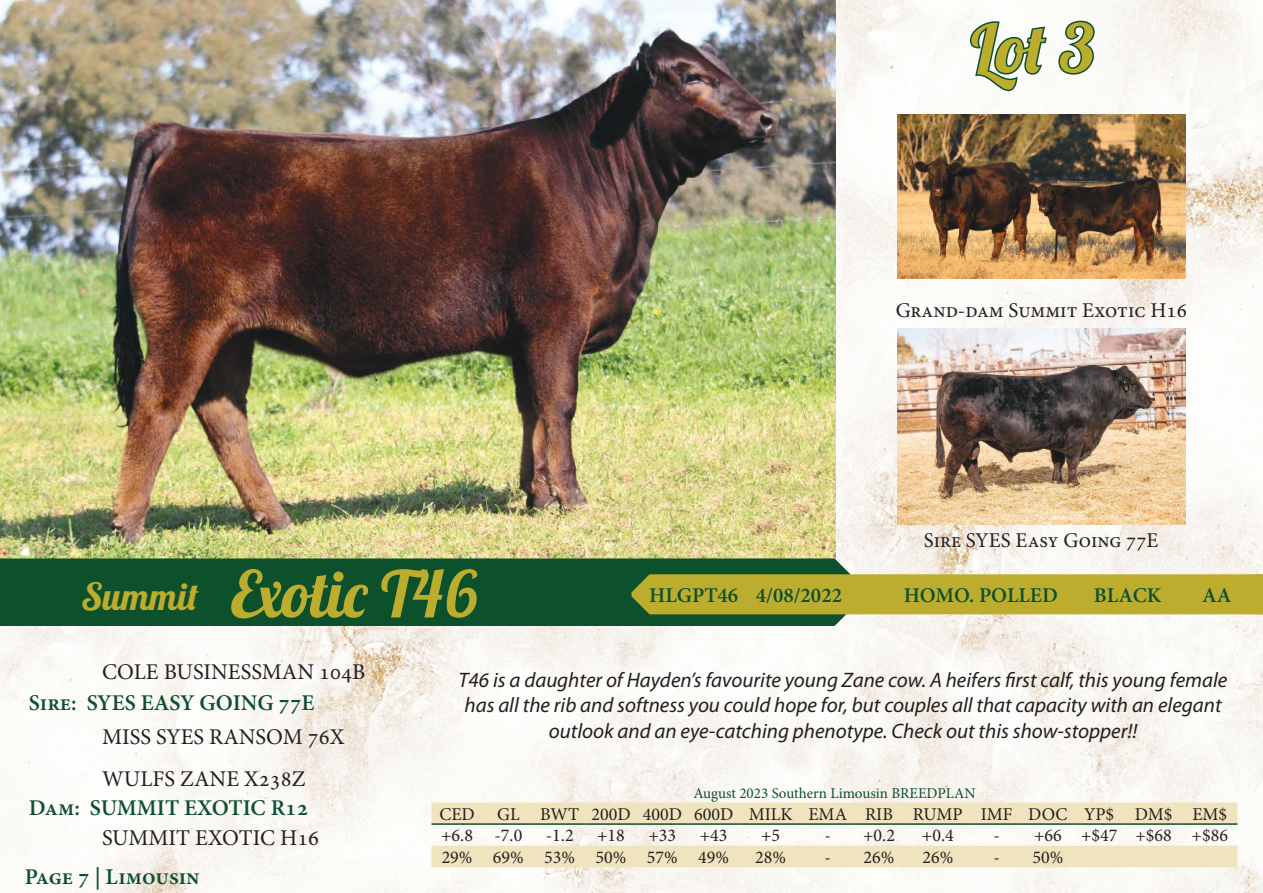
<style>
.page{position:relative;width:1263px;height:893px;background:#fff}
.page>*{position:absolute;margin:0;border:0;box-sizing:border-box;transform-origin:0 0}
.t1{font:67.5px "Lobster 1.4";color:#bdad2f}
.t2{font:64.5px "Lobster 1.4";color:#bdad2f}
.t3{font:22.5px "Minion Pro";color:#241f1f}
.t4{font:600 22.5px "Minion Pro";color:#0d502c}
.t5{font:italic 21px/25.2px "Myriad Pro";color:#241f1f;text-align:center}
.t6{font:21px "Minion Pro";color:#241f1f}
.t7{font:600 21px "Minion Pro";color:#0d502c}
.t8{font:18px/21.6px "Minion Pro";color:#241f1f}
.t9{font:15px "Minion Pro";color:#0d502c}
.s1{font-size:37.5px}
</style>
<div class="page">
<img style="left:0;top:0;width:1263px;height:893px">
<img style="left:0;top:0;width:836px;height:558px">
<div style="left:0;top:558px;width:853px;height:68px;background:#0d502c"></div>
<svg style="left:431px;top:802px;width:806px;height:65px;fill:#efe4bd"></svg>
<hr style="left:431px;top:823px;width:52px;height:2px;background:#0d502c">
<hr style="left:483px;top:823px;width:51px;height:2px;background:#0d502c">
<hr style="left:534px;top:823px;width:51px;height:2px;background:#0d502c">
<hr style="left:585px;top:823px;width:52px;height:2px;background:#0d502c">
<hr style="left:637px;top:823px;width:51px;height:2px;background:#0d502c">
<hr style="left:688px;top:823px;width:51px;height:2px;background:#0d502c">
<hr style="left:739px;top:823px;width:63px;height:2px;background:#0d502c">
<hr style="left:802px;top:823px;width:51px;height:2px;background:#0d502c">
<hr style="left:853px;top:823px;width:52px;height:2px;background:#0d502c">
<hr style="left:905px;top:823px;width:66px;height:2px;background:#0d502c">
<hr style="left:971px;top:823px;width:51px;height:2px;background:#0d502c">
<hr style="left:1022px;top:823px;width:51px;height:2px;background:#0d502c">
<hr style="left:1073px;top:823px;width:52px;height:2px;background:#0d502c">
<hr style="left:1125px;top:823px;width:57px;height:2px;background:#0d502c">
<hr style="left:1182px;top:823px;width:55px;height:2px;background:#0d502c">
<img style="left:897px;top:114px;width:289px;height:164px">
<div style="left:228px;top:566px;width:143px;height:55px;background:#0d502c"></div>
<svg style="left:378px;top:565px;width:102px;height:129px"></svg>
<div style="left:79px;top:568px;width:123px;height:46px;background:#0d502c"></div>
<svg style="left:968px;top:19px;width:80px;height:74px"></svg>
<svg style="left:1057px;top:19px;width:39px;height:57px"></svg>
<img style="left:897px;top:329px;width:289px;height:195px">
<div style="left:631px;top:574px;width:632px;height:40px;background:#bdad2f"></div>
<h1 class="t1" style="left:971px;top:5px;width:125px">Lot 3</h1>
<p class="t6" style="left:896px;top:296px;width:293px">Grand-dam Summit Exotic H16</p>
<h2 class="t2" style="left:81px;top:553px;width:398px"><span class="s1">Summit</span> Exotic T46</h2>
<p class="t6" style="left:924px;top:526px;width:236px">Sire SYES Easy Going 77E</p>
<p class="t7" style="left:649px;top:581px;width:91px">HLGPT46</p>
<p class="t7" style="left:904px;top:581px;width:155px">HOMO. POLLED</p>
<p class="t7" style="left:1094px;top:581px;width:69px">BLACK</p>
<p class="t7" style="left:756px;top:581px;width:88px">4/08/2022</p>
<p class="t7" style="left:1202px;top:581px;width:31px">AA</p>
<p class="t3" style="left:102px;top:657px;width:265px">COLE BUSINESSMAN 104B</p>
<p class="t4" style="left:29px;top:687px;width:287px">Sire: SYES EASY GOING 77E</p>
<p class="t3" style="left:102px;top:722px;width:244px">MISS SYES RANSOM 76X</p>
<p class="t3" style="left:102px;top:764px;width:205px">WULFS ZANE X238Z</p>
<p class="t3" style="left:102px;top:822px;width:219px">SUMMIT EXOTIC H16</p>
<p class="t4" style="left:29px;top:793px;width:281px">Dam: SUMMIT EXOTIC R12</p>
<p class="t4" style="left:25px;top:861px;width:176px">Page 7 | Limousin</p>
<p class="t5" style="left:459px;top:667px;width:770px">T46 is a daughter of Hayden’s favourite young Zane cow. A heifers first calf, this young female has all the rib and softness you could hope for, but couples all that capacity with an elegant outlook and an eye-catching phenotype. Check out this show-stopper!!</p>
<p class="t9" style="left:693px;top:783px;width:284px">August 2023 Southern Limousin BREEDPLAN</p>
<p class="t8" style="left:439px;top:803px;width:789px">CED GL BWT 200D 400D 600D MILK EMA RIB RUMP IMF DOC YP$ DM$ EM$ +6.8 -7.0</p>
<p class="t8" style="left:546px;top:825px;width:29px">-1.2</p>
<p class="t8" style="left:597px;top:825px;width:29px">+18</p>
<p class="t8" style="left:648px;top:825px;width:29px">+33</p>
<p class="t8" style="left:700px;top:825px;width:29px">+43</p>
<p class="t8" style="left:761px;top:825px;width:21px">+5</p>
<p class="t8" style="left:824px;top:825px;width:72px">- +0.2</p>
<p class="t8" style="left:922px;top:825px;width:33px">+0.4</p>
<p class="t8" style="left:993px;top:825px;width:236px">- +66 +$47 +$68 +$86</p>
<p class="t8" style="left:442px;top:846px;width:289px">29% 69% 53% 50% 57% 49%</p>
<p class="t8" style="left:755px;top:846px;width:32px">28%</p>
<p class="t8" style="left:824px;top:846px;width:71px">- 26%</p>
<p class="t8" style="left:922px;top:846px;width:32px">26%</p>
<p class="t8" style="left:993px;top:846px;width:71px">- 50%</p>
</div>
